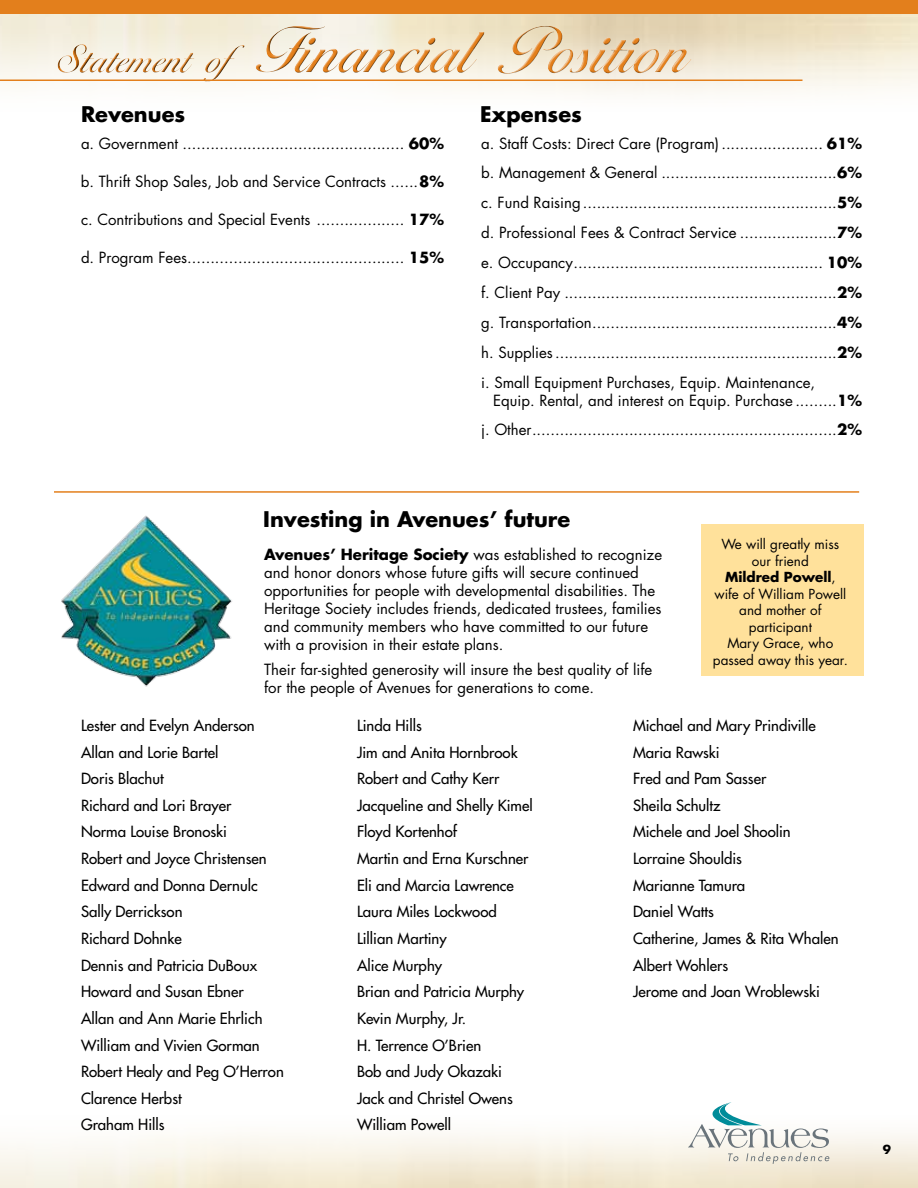
<style>
.page{position:relative;width:918px;height:1188px;background:#fff}
.page>*{position:absolute;margin:0;border:0;box-sizing:border-box;transform-origin:0 0}
.t1{font:90px "Margaret";color:#e37f1c}
.t2{font:700 21px "Futura";color:#000}
.t3{font:15px/29.8px "Futura";color:#000}
.t4{font:15px/26.7px "Futura";color:#000}
.t5{font:13.5px/16.5px "Futura";color:#000;text-align:center}
.t6{font:700 12px "Futura";color:#000}
.s1{font-size:54px}
.s2{font-weight:700}
</style>
<div class="page">
<svg style="left:688px;top:1102px;width:142px;height:62px"></svg>
<img style="left:0;top:13px;width:918px;height:80px">
<div style="left:701px;top:524px;width:163px;height:152px;background:#ffe19b"></div>
<div style="left:56px;top:26px;width:637px;height:57px;background:#000;opacity:.75"></div>
<hr style="left:54px;top:491px;width:805px;height:2px;background:#e37f1c">
<div style="left:0;top:0;width:918px;height:13px;background:#e37f1c"></div>
<hr style="left:0;top:80px;width:802px;height:1px;background:#e37f1c">
<img style="left:61px;top:515px;width:171px;height:172px">
<h1 class="t1" style="left:60px;top:7px;width:637px"><span class="s1">Statement of</span>Financial Position</h1>
<h2 class="t2" style="left:81px;top:99px;width:106px">Revenues</h2>
<h2 class="t2" style="left:480px;top:99px;width:103px">Expenses</h2>
<p class="t3" style="left:81px;top:128px;width:364px">a. Government ................................................ <span class="s2">60%</span></p>
<p class="t3" style="left:81px;top:166px;width:365px">b. Thrift Shop Sales, Job and Service Contracts ......<span class="s2">8%</span></p>
<p class="t3" style="left:81px;top:204px;width:364px">c. Contributions and Special Events ................... <span class="s2">17%</span></p>
<p class="t3" style="left:81px;top:243px;width:364px">d. Program Fees............................................... <span class="s2">15%</span></p>
<p class="t3" style="left:481px;top:128px;width:383px;text-align:justify">a. Staff Costs: Direct Care (Program)...................... <span class="s2">61% </span>b. Management &amp; General ......................................<span class="s2">6% </span>c. Fund Raising.......................................................<span class="s2">5% </span>d. Professional Fees &amp; Contract Service .....................<span class="s2">7% </span>e. Occupancy...................................................... <span class="s2">10% </span>f. Client Pay ...........................................................<span class="s2">2% </span>g. Transportation.....................................................<span class="s2">4% </span>h. Supplies.............................................................<span class="s2">2% </span>i. Small Equipment Purchases, Equip. Maintenance,</p>
<p class="t3" style="left:481px;top:385px;width:382px;text-align:right">Equip. Rental, and interest on Equip. Purchase .........<span class="s2">1% </span>j. Other..................................................................<span class="s2">2%</span></p>
<h2 class="t2" style="left:263px;top:504px;width:309px">Investing in Avenues’ future</h2>
<p class="t3" style="left:264px;top:546px;width:399px;line-height:18px"><span class="s2">Avenues’ Heritage Society</span> was established to recognize and honor donors whose future gifts will secure continued opportunities for people with developmental disabilities. The Heritage Society includes friends, dedicated trustees, families and community members who have committed to our future with a provision in their estate plans.</p>
<p class="t3" style="left:264px;top:660px;width:390px;line-height:18px">Their far-sighted generosity will insure the best quality of life for the people of Avenues for generations to come.</p>
<p class="t5" style="left:713px;top:536px;width:136px">We will greatly miss our friend<br><span class="s2">Mildred Powell</span>, wife of William Powell and mother of participant<br>Mary Grace, who passed away this year.</p>
<p class="t4" style="left:81px;top:712px;width:204px">Lester and Evelyn Anderson<br>Allan and Lorie Bartel<br>Doris Blachut<br>Richard and Lori Brayer<br>Norma Louise Bronoski<br>Robert and Joyce Christensen<br>Edward and Donna Dernulc<br>Sally Derrickson<br>Richard Dohnke<br>Dennis and Patricia DuBoux<br>Howard and Susan Ebner<br>Allan and Ann Marie Ehrlich<br>William and Vivien Gorman<br>Robert Healy and Peg O’Herron<br>Clarence Herbst<br>Graham Hills</p>
<p class="t4" style="left:357px;top:712px;width:177px">Linda Hills<br>Jim and Anita Hornbrook<br>Robert and Cathy Kerr<br>Jacqueline and Shelly Kimel<br>Floyd Kortenhof<br>Martin and Erna Kurschner<br>Eli and Marcia Lawrence<br>Laura Miles Lockwood<br>Lillian Martiny<br>Alice Murphy<br>Brian and Patricia Murphy<br>Kevin Murphy, Jr.<br>H. Terrence O’Brien<br>Bob and Judy Okazaki<br>Jack and Christel Owens<br>William Powell</p>
<p class="t4" style="left:633px;top:712px;width:207px">Michael and Mary Prindiville<br>Maria Rawski<br>Fred and Pam Sasser<br>Sheila Schultz<br>Michele and Joel Shoolin<br>Lorraine Shouldis<br>Marianne Tamura<br>Daniel Watts<br>Catherine, James &amp; Rita Whalen<br>Albert Wohlers<br>Jerome and Joan Wroblewski</p>
<p class="t6" style="left:883px;top:1142px;width:10px">9</p>
</div>
